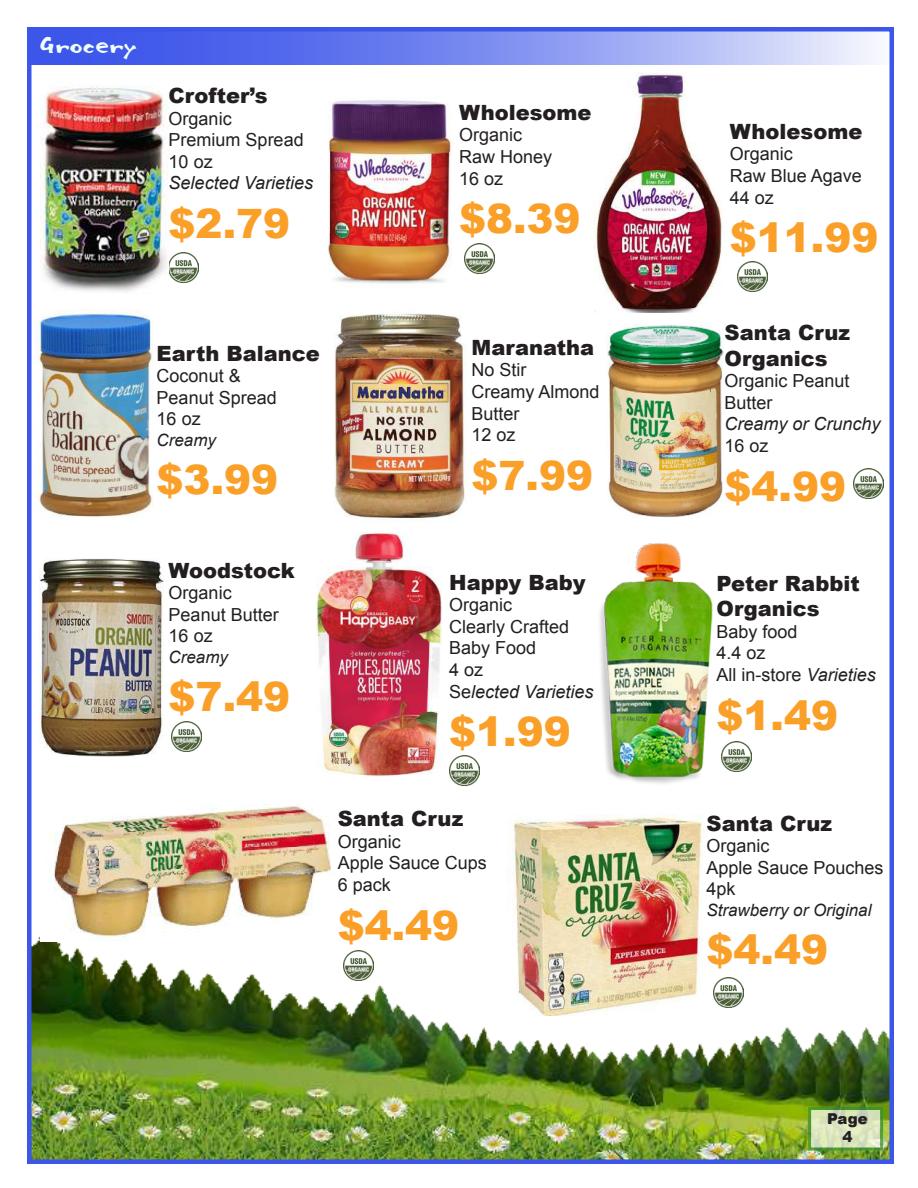
<style>
.page{position:relative;width:918px;height:1188px;background:#fff}
.page>*{position:absolute;margin:0;border:0;box-sizing:border-box;transform-origin:0 0}
.t1{font:900 40.5px "Arial";color:#faa029}
.t2{font:34.5px "Babelfish";color:#effffd}
.t3{font:900 21px/25.2px "Arial";color:#231f20}
.t4{font:18px/21.6px "Arial";color:#231f20}
.t5{font:italic 18px "Arial";color:#231f20}
.t6{font:italic 16.95px "Arial";color:#231f20}
.t7{font:900 15px/18px "Arial";color:#231f20;text-align:center}
.s1{font-style:italic}
</style>
<div class="page">
<img style="left:32px;top:936px;width:857px;height:223px">
<svg style="left:808px;top:1107px;width:75px;height:43px;background:#bcd3a2"></svg>
<img style="left:721px;top:742px;width:30px;height:30px">
<img style="left:172px;top:722px;width:30px;height:30px">
<svg style="left:32px;top:32px;width:843px;height:33px;background:#7f90f0"></svg>
<img style="left:169px;top:253px;width:30px;height:30px">
<img style="left:41px;top:86px;width:127px;height:206px">
<img style="left:41px;top:804px;width:294px;height:137px">
<img style="left:507px;top:815px;width:201px;height:200px">
<img style="left:317px;top:532px;width:124px;height:244px">
<img style="left:328px;top:100px;width:124px;height:186px">
<img style="left:593px;top:73px;width:129px;height:239px">
<img style="left:34px;top:311px;width:120px;height:207px">
<img style="left:335px;top:313px;width:135px;height:210px">
<img style="left:607px;top:323px;width:117px;height:195px">
<img style="left:854px;top:469px;width:30px;height:30px">
<img style="left:39px;top:558px;width:125px;height:199px">
<img style="left:449px;top:755px;width:30px;height:30px">
<img style="left:714px;top:978px;width:30px;height:30px">
<img style="left:343px;top:950px;width:30px;height:30px">
<img style="left:738px;top:262px;width:29px;height:30px">
<img style="left:464px;top:244px;width:30px;height:30px">
<img style="left:600px;top:543px;width:113px;height:241px">
<div style="left:27px;top:27px;width:867px;height:1137px;border:4px solid #3d56ea"></div>
<h2 class="t2" style="left:41px;top:33px;width:98px">Grocery</h2>
<p class="t3" style="left:169px;top:82px;width:100px">Crofter’s</p>
<p class="t4" style="left:169px;top:108px;width:137px">Organic<br>Premium Spread<br>10 oz</p>
<p class="t5" style="left:169px;top:171px;width:146px">Selected Varieties</p>
<h1 class="t1" style="left:169px;top:194px;width:123px">$2.79</h1>
<p class="t3" style="left:459px;top:99px;width:134px">Wholesome</p>
<p class="t4" style="left:459px;top:124px;width:95px">Organic<br>Raw Honey<br>16 oz</p>
<h1 class="t1" style="left:459px;top:189px;width:123px">$8.39</h1>
<p class="t3" style="left:157px;top:340px;width:165px">Earth Balance</p>
<p class="t4" style="left:157px;top:365px;width:122px">Coconut &amp;<br>Peanut Spread<br>16 oz</p>
<p class="t6" style="left:157px;top:429px;width:61px">Creamy</p>
<h1 class="t1" style="left:157px;top:451px;width:123px">$3.99</h1>
<p class="t3" style="left:472px;top:334px;width:124px">Maranatha</p>
<p class="t4" style="left:472px;top:360px;width:130px">No Stir<br>Creamy Almond<br>Butter<br>12 oz</p>
<h1 class="t1" style="left:472px;top:446px;width:123px">$7.99</h1>
<p class="t3" style="left:169px;top:557px;width:128px">Woodstock</p>
<p class="t4" style="left:169px;top:582px;width:112px">Organic<br>Peanut Butter<br>16 oz</p>
<p class="t6" style="left:169px;top:646px;width:61px">Creamy</p>
<h1 class="t1" style="left:169px;top:667px;width:123px">$7.49</h1>
<p class="t3" style="left:449px;top:569px;width:138px">Happy Baby</p>
<p class="t4" style="left:449px;top:594px;width:146px">Organic<br>Clearly Crafted<br>Baby Food<br>4 oz<br>Se<span class="s1">lected Varieties</span></p>
<h1 class="t1" style="left:449px;top:702px;width:123px">$1.99</h1>
<p class="t3" style="left:338px;top:805px;width:127px">Santa Cruz</p>
<p class="t4" style="left:338px;top:831px;width:151px">Organic<br>Apple Sauce Cups<br>6 pack</p>
<h1 class="t1" style="left:338px;top:896px;width:123px">$4.49</h1>
<p class="t3" style="left:730px;top:118px;width:134px">Wholesome</p>
<p class="t4" style="left:730px;top:144px;width:134px">Organic<br>Raw Blue Agave<br>44 oz</p>
<h1 class="t1" style="left:730px;top:208px;width:150px">$11.99</h1>
<p class="t3" style="left:725px;top:320px;width:127px">Santa Cruz<br>Organics</p>
<p class="t4" style="left:725px;top:370px;width:127px">Organic Peanut<br>Butter</p>
<p class="t5" style="left:725px;top:412px;width:158px">Creamy or Crunchy</p>
<p class="t4" style="left:725px;top:435px;width:46px">16 oz</p>
<h1 class="t1" style="left:725px;top:457px;width:123px">$4.99</h1>
<p class="t3" style="left:717px;top:570px;width:145px">Peter Rabbit<br>Organics</p>
<p class="t4" style="left:717px;top:621px;width:161px">Baby food<br>4.4 oz<br>All in-store <span class="s1">Varieties</span></p>
<h1 class="t1" style="left:717px;top:686px;width:123px">$1.49</h1>
<p class="t3" style="left:707px;top:810px;width:127px">Santa Cruz</p>
<p class="t4" style="left:707px;top:835px;width:179px">Organic<br>Apple Sauce Pouches<br>4pk</p>
<p class="t6" style="left:707px;top:899px;width:166px">Strawberry or Original</p>
<h1 class="t1" style="left:707px;top:920px;width:123px">$4.49</h1>
<p class="t7" style="left:827px;top:1109px;width:42px">Page<br>4</p>
</div>
